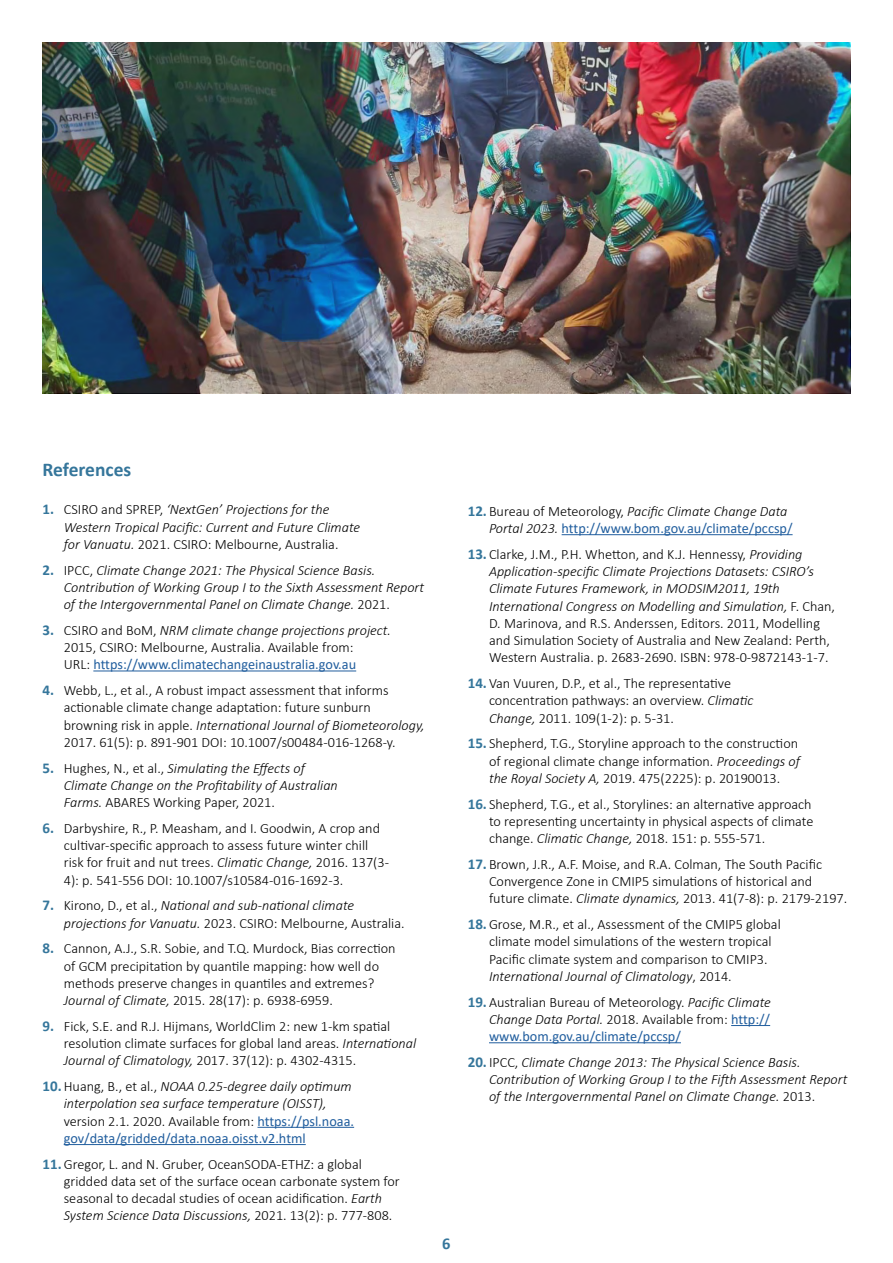
<style>
.page{position:relative;width:893px;height:1263px;background:#fff}
.page>*{position:absolute;margin:0;border:0;box-sizing:border-box;transform-origin:0 0}
.t1{font:700 19.5px "Calibri";color:#35769b}
.t2{font:700 16.5px "Calibri";color:#35769b}
.t3{font:300 14.25px/17.2px "Calibri";color:#000}
.t4{font:italic 300 14.25px/17.2px "Calibri";color:#000}
.t5{font:14.25px/17.2px "Calibri";color:#215e9e}
.s1{font-weight:700;font-style:normal;font-size:15px;color:#35769b}
.s2{font-style:normal}
.s3{font-weight:700;font-size:15px;color:#35769b}
.s4{font-style:italic}
.s5{font-weight:400;color:#215e9e}
.s6{font-weight:400;font-style:normal;color:#215e9e}
.s7{font-weight:300;color:#000}
.s8{font-weight:300;font-style:italic;color:#000}
</style>
<div class="page">
<hr style="left:93px;top:670px;width:263px;height:1px;background:#215e9e">
<hr style="left:257px;top:1127px;width:97px;height:1px;background:#215e9e">
<hr style="left:64px;top:1144px;width:242px;height:1px;background:#215e9e">
<hr style="left:562px;top:534px;width:231px;height:1px;background:#215e9e">
<hr style="left:731px;top:1025px;width:39px;height:1px;background:#215e9e">
<hr style="left:489px;top:1042px;width:192px;height:1px;background:#215e9e">
<img style="left:43px;top:43px;width:807px;height:350px">
<h1 class="t1" style="left:43px;top:456px;width:90px">References</h1>
<p class="t4" style="left:64px;top:501px;width:298px;text-indent:-21px"><span class="s1">1.</span> <span class="s2">CSIRO and SPREP,</span> ‘NextGen’ Projections for the<br>Western Tropical Pacific: Current and Future Climate for Vanuatu. <span class="s2">2021. CSIRO: Melbourne, Australia.</span></p>
<p class="t4" style="left:64px;top:561px;width:362px;text-indent:-21px"><span class="s1">2.</span> <span class="s2">IPCC,</span> Climate Change 2021: The Physical Science Basis.<br>Contribution of Working Group I to the Sixth Assessment Report of the Intergovernmental Panel on Climate Change. <span class="s2">2021.</span></p>
<p class="t3" style="left:64px;top:621px;width:329px;text-indent:-21px"><span class="s3">3.</span> CSIRO and BoM, <span class="s4">NRM climate change projections project.<br></span>2015, CSIRO: Melbourne, Australia. Available from:<br>URL: <span class="s5">https://www.climatechangeinaustralia.gov.au</span></p>
<p class="t3" style="left:64px;top:682px;width:362px;text-indent:-21px"><span class="s3">4.</span> Webb, L., et al., A robust impact assessment that informs actionable climate change adaptation: future sunburn browning risk in apple. <span class="s4">International Journal of Biometeorology, </span>2017. 61(5): p. 891-901 DOI: 10.1007/s00484-016-1268-y.</p>
<p class="t4" style="left:64px;top:759px;width:276px;text-indent:-21px"><span class="s1">5.</span> <span class="s2">Hughes, N., et al.,</span> Simulating the Effects of<br>Climate Change on the Profitability of Australian<br>Farms. <span class="s2">ABARES Working Paper, 2021.</span></p>
<p class="t3" style="left:64px;top:819px;width:327px;text-indent:-21px"><span class="s3">6.</span> Darbyshire, R., P. Measham, and I. Goodwin, A crop and cultivar-specific approach to assess future winter chill risk for fruit and nut trees. <span class="s4">Climatic Change,</span> 2016. 137(3- 4): p. 541-556 DOI: 10.1007/s10584-016-1692-3.</p>
<p class="t4" style="left:64px;top:897px;width:342px;text-indent:-21px"><span class="s1">7.</span> <span class="s2">Kirono, D., et al.,</span> National and sub-national climate projections for Vanuatu. <span class="s2">2023. CSIRO: Melbourne, Australia.</span></p>
<p class="t3" style="left:64px;top:940px;width:333px;text-indent:-21px"><span class="s3">8.</span> Cannon, A.J., S.R. Sobie, and T.Q. Murdock, Bias correction of GCM precipitation by quantile mapping: how well do methods preserve changes in quantiles and extremes?<br><span class="s4">Journal of Climate,</span> 2015. 28(17): p. 6938-6959.</p>
<p class="t3" style="left:64px;top:1017px;width:354px;text-indent:-21px"><span class="s3">9.</span> Fick, S.E. and R.J. Hijmans, WorldClim 2: new 1‐km spatial resolution climate surfaces for global land areas. <span class="s4">International<br>Journal of Climatology,</span> 2017. 37(12): p. 4302-4315.</p>
<p class="t4" style="left:64px;top:1078px;width:292px;text-indent:-21px"><span class="s1">10.</span><span class="s2">Huang, B., et al.,</span> NOAA 0.25-degree daily optimum interpolation sea surface temperature (OISST), <span class="s2">version 2.1. 2020. Available from:</span> <span class="s6">https://psl.noaa. gov/data/gridded/data.noaa.oisst.v2.html</span></p>
<p class="t3" style="left:64px;top:1155px;width:338px;text-indent:-21px"><span class="s3">11.</span>Gregor, L. and N. Gruber, OceanSODA-ETHZ: a global gridded data set of the surface ocean carbonate system for seasonal to decadal studies of ocean acidification. <span class="s4">Earth System Science Data Discussions,</span> 2021. 13(2): p. 777-808.</p>
<p class="t5" style="left:489px;top:502px;width:305px;text-indent:-21px"><span class="s3">12.</span> <span class="s7">Bureau of Meteorology,</span> <span class="s8">Pacific Climate Change Data<br>Portal 2023.</span> http://www.bom.gov.au/climate/pccsp/</p>
<p class="t3" style="left:489px;top:545px;width:348px;text-indent:-21px"><span class="s3">13.</span> Clarke, J.M., P.H. Whetton, and K.J. Hennessy, <span class="s4">Providing Application-specific Climate Projections Datasets: CSIRO’s Climate Futures Framework, in MODSIM2011, 19th International Congress on Modelling and Simulation,</span> F. Chan, D. Marinova, and R.S. Anderssen, Editors. 2011, Modelling and Simulation Society of Australia and New Zealand: Perth, Western Australia. p. 2683-2690. ISBN: 978-0-9872143-1-7.</p>
<p class="t3" style="left:489px;top:675px;width:266px;text-indent:-21px"><span class="s3">14.</span> Van Vuuren, D.P., et al., The representative concentration pathways: an overview. <span class="s4">Climatic<br>Change,</span> 2011. 109(1-2): p. 5-31.</p>
<p class="t3" style="left:489px;top:735px;width:313px;text-indent:-21px"><span class="s3">15.</span> Shepherd, T.G., Storyline approach to the construction of regional climate change information. <span class="s4">Proceedings of the Royal Society A,</span> 2019. 475(2225): p. 20190013.</p>
<p class="t3" style="left:489px;top:795px;width:326px;text-indent:-21px"><span class="s3">16.</span> Shepherd, T.G., et al., Storylines: an alternative approach to representing uncertainty in physical aspects of climate change. <span class="s4">Climatic Change,</span> 2018. 151: p. 555-571.</p>
<p class="t3" style="left:489px;top:855px;width:360px;text-indent:-21px"><span class="s3">17.</span> Brown, J.R., A.F. Moise, and R.A. Colman, The South Pacific<br>Convergence Zone in CMIP5 simulations of historical and future climate. <span class="s4">Climate dynamics,</span> 2013. 41(7-8): p. 2179-2197.</p>
<p class="t3" style="left:489px;top:916px;width:293px;text-indent:-21px"><span class="s3">18.</span>Grose, M.R., et al., Assessment of the CMIP5 global climate model simulations of the western tropical Pacific climate system and comparison to CMIP3.<br><span class="s4">International Journal of Climatology</span>, 2014.</p>
<p class="t3" style="left:489px;top:993px;width:283px;text-align:justify;text-indent:-21px"><span class="s3">19.</span> Australian Bureau of Meteorology. <span class="s4">Pacific Climate Change Data Portal.</span> 2018. Available from: <span class="s5">http:// www.bom.gov.au/climate/pccsp/</span></p>
<p class="t4" style="left:489px;top:1053px;width:360px;text-indent:-21px"><span class="s1">20.</span> <span class="s2">IPCC,</span> Climate Change 2013: The Physical Science Basis.<br>Contribution of Working Group I to the Fifth Assessment Report of the Intergovernmental Panel on Climate Change. <span class="s2">2013.</span></p>
<p class="t2" style="left:442px;top:1231px;width:10px">6</p>
</div>
